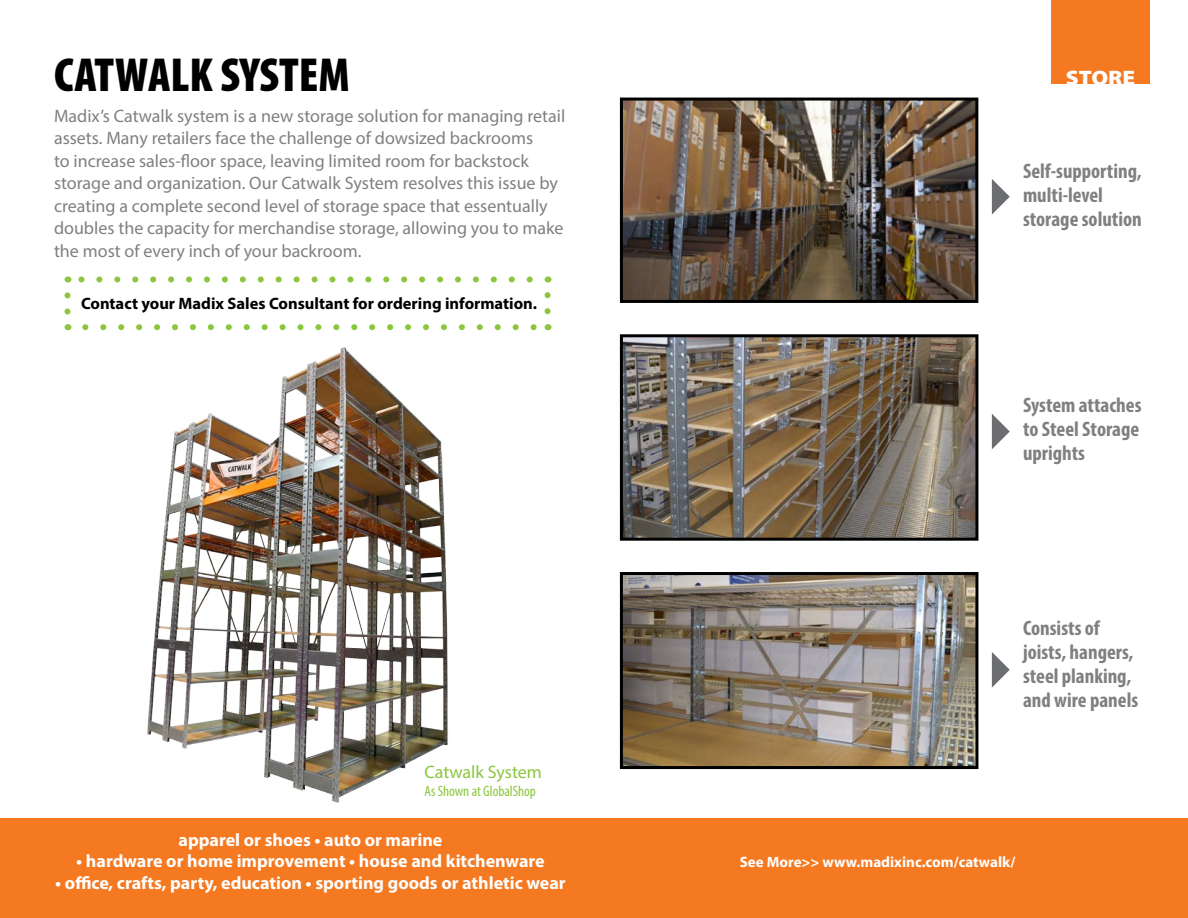
<style>
.page{position:relative;width:1188px;height:918px;background:#fff}
.page>*{position:absolute;margin:0;border:0;box-sizing:border-box;transform-origin:0 0}
.t1{font:900 condensed 48px "Myriad Pro";color:#000}
.t2{font:700 condensed 21px/24px "Myriad Pro";color:#808083;text-align:justify}
.t3{font:900 21px "Myriad Pro";color:#fff;scale:1.1 1}
.t4{font:18px/22.5px "Myriad Pro";color:#808083}
.t5{font:700 18px "Myriad Pro";color:#fff}
.t6{font:18px "Myriad Pro";letter-spacing:-.005em;color:#8bc63e}
.t7{font:700 16.5px "Myriad Pro";color:#000}
.t8{font:700 15px "Myriad Pro";color:#fff}
.t9{font:condensed 15px "Myriad Pro";color:#8bc63e}
</style>
<div class="page">
<div style="left:0;top:818px;width:1188px;height:100px;background:#f47921"></div>
<div style="left:1051px;top:0;width:99px;height:84px;background:#f47921"></div>
<img style="left:624px;top:338px;width:350px;height:199px">
<div style="left:620px;top:334px;width:358px;height:207px;border:3px solid #000"></div>
<img style="left:624px;top:576px;width:350px;height:189px">
<div style="left:620px;top:572px;width:358px;height:197px;border:3px solid #000"></div>
<img style="left:624px;top:102px;width:350px;height:197px">
<div style="left:620px;top:98px;width:358px;height:205px;border:3px solid #000"></div>
<img style="left:147px;top:347px;width:301px;height:456px">
<svg style="left:85px;top:324px;width:452px;height:6px"></svg>
<svg style="left:78px;top:276px;width:452px;height:6px"></svg>
<svg style="left:64px;top:295px;width:6px;height:35px"></svg>
<svg style="left:545px;top:276px;width:6px;height:35px"></svg>
<svg style="left:992px;top:179px;width:18px;height:36px"></svg>
<svg style="left:992px;top:414px;width:18px;height:35px"></svg>
<svg style="left:992px;top:652px;width:18px;height:36px"></svg>
<p class="t1" style="left:54px;top:44px;width:297px">CATWALK SYSTEM</p>
<p class="t4" style="left:54px;top:104px;width:513px">Madix’s Catwalk system is a new storage solution for managing retail assets. Many retailers face the challenge of dowsized backrooms<br>to increase sales-floor space, leaving limited room for backstock storage and organization. Our Catwalk System resolves this issue by creating a complete second level of storage space that essentually doubles the capacity for merchandise storage, allowing you to make the most of every inch of your backroom.</p>
<p class="t7" style="left:81px;top:293px;width:458px">Contact your Madix Sales Consultant for ordering information.</p>
<p class="t6" style="left:424px;top:760px;width:119px">Catwalk System</p>
<p class="t9" style="left:424px;top:782px;width:113px">As Shown at GlobalShop</p>
<p class="t5" style="left:179px;top:828px;width:265px">apparel or shoes • auto or marine</p>
<p class="t5" style="left:76px;top:850px;width:470px">• hardware or home improvement • house and kitchenware</p>
<p class="t5" style="left:55px;top:871px;width:512px">• office, crafts, party, education • sporting goods or athletic wear</p>
<p class="t3" style="left:1066px;top:64px;width:65px">STORE</p>
<p class="t2" style="left:1023px;top:158px;width:120px">Self-supporting,</p>
<p class="t2" style="left:1023px;top:182px;width:82px">multi-level</p>
<p class="t2" style="left:1023px;top:206px;width:120px">storage solution</p>
<p class="t2" style="left:1023px;top:392px;width:120px">System attaches to Steel Storage uprights</p>
<p class="t2" style="left:1023px;top:616px;width:117px;text-align:left">Consists of joists, hangers, steel planking, and wire panels</p>
<p class="t8" style="left:740px;top:852px;width:277px">See More&gt;&gt; www.madixinc.com/catwalk/</p>
</div>
